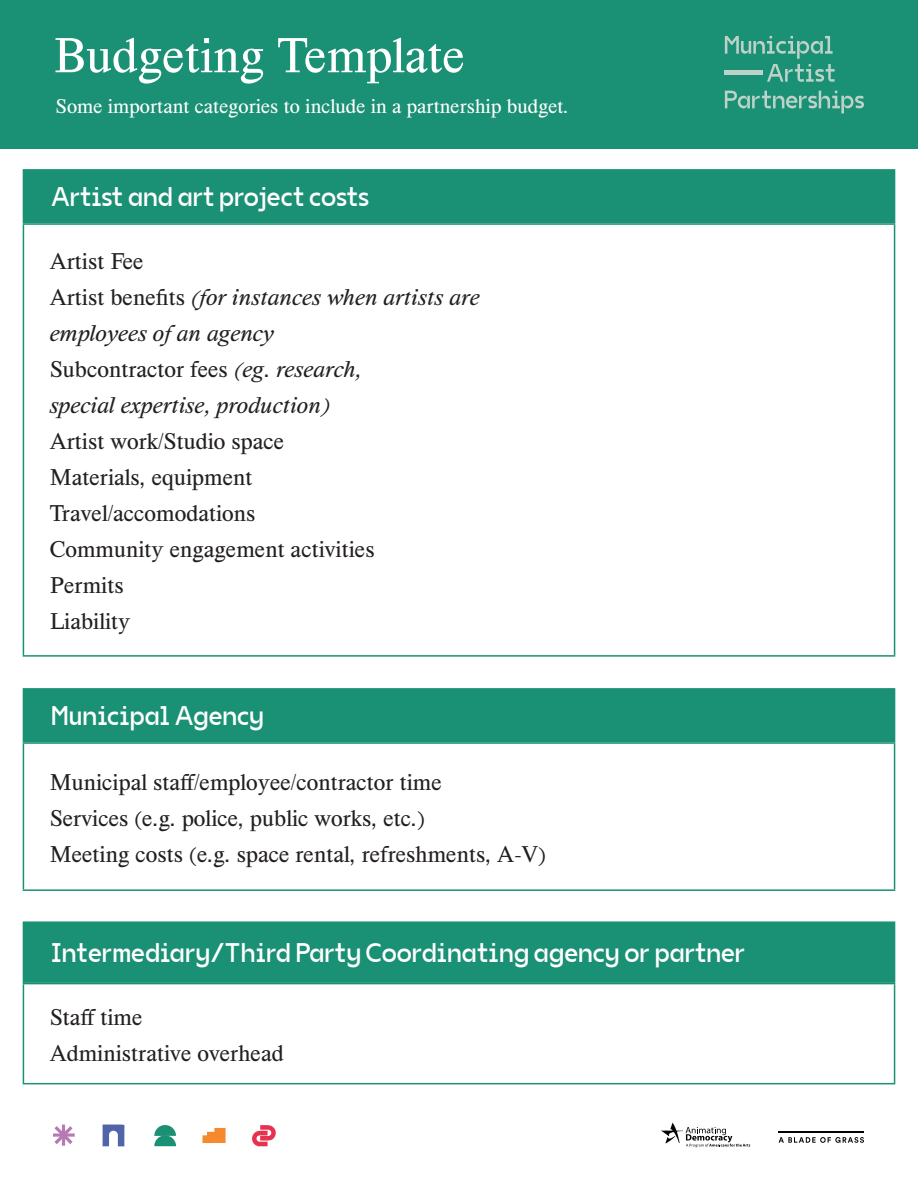
<style>
.page{position:relative;width:918px;height:1188px;background:#fff}
.page>*{position:absolute;margin:0;border:0;box-sizing:border-box;transform-origin:0 0}
.t1{font:51.6px "Happy Timesatthe IKOB";color:#fff}
.t2{font:27px "DGC6001";color:#fff}
.t3{font:24px "Happy Timesatthe IKOB";color:#231f20}
.t4{font:italic 24px "Happy Timesatthe IKOB";color:#231f20}
.t5{font:21px "Happy Timesatthe IKOB";color:#fff}
.s1{font-style:normal}
.s2{font-style:italic}
</style>
<div class="page">
<div style="left:0;top:0;width:918px;height:148px;background:#1a9074"></div>
<svg style="left:725px;top:36px;width:110px;height:46px"></svg>
<svg style="left:725px;top:91px;width:139px;height:22px"></svg>
<hr style="left:724px;top:71px;width:38px;height:4px;background:#bdd3ca">
<div style="left:23px;top:170px;width:872px;height:53px;background:#1a9074"></div>
<div style="left:23px;top:169px;width:872px;height:54px;border:2px solid #1a9074"></div>
<hr style="left:23px;top:223px;width:872px;height:2px;background:#1a9074">
<hr style="left:23px;top:225px;width:1px;height:430px;background:#1a9074">
<hr style="left:894px;top:225px;width:1px;height:430px;background:#1a9074">
<hr style="left:23px;top:655px;width:872px;height:2px;background:#1a9074">
<div style="left:23px;top:689px;width:872px;height:53px;background:#1a9074"></div>
<div style="left:23px;top:688px;width:872px;height:54px;border:2px solid #1a9074"></div>
<hr style="left:23px;top:742px;width:872px;height:2px;background:#1a9074">
<hr style="left:23px;top:744px;width:1px;height:145px;background:#1a9074">
<hr style="left:894px;top:744px;width:1px;height:145px;background:#1a9074">
<hr style="left:23px;top:889px;width:872px;height:2px;background:#1a9074">
<div style="left:23px;top:922px;width:872px;height:60px;background:#1a9074"></div>
<div style="left:23px;top:921px;width:872px;height:62px;border:2px solid #1a9074"></div>
<hr style="left:23px;top:983px;width:872px;height:1px;background:#1a9074">
<hr style="left:23px;top:984px;width:1px;height:99px;background:#1a9074">
<hr style="left:894px;top:984px;width:1px;height:99px;background:#1a9074">
<hr style="left:23px;top:1083px;width:872px;height:1px;background:#1a9074">
<svg style="left:53px;top:1124px;width:22px;height:22px"></svg>
<svg style="left:102px;top:1124px;width:22px;height:22px"></svg>
<svg style="left:154px;top:1125px;width:22px;height:21px"></svg>
<svg style="left:202px;top:1128px;width:24px;height:15px"></svg>
<svg style="left:252px;top:1125px;width:24px;height:21px"></svg>
<hr style="left:779px;top:1131px;width:85px;height:1px;background:#040503">
<svg style="left:779px;top:1137px;width:85px;height:6px"></svg>
<svg style="left:661px;top:1123px;width:89px;height:24px"></svg>
<p class="t1" style="left:53px;top:25px;width:413px">Budgeting Template</p>
<p class="t5" style="left:56px;top:94px;width:515px">Some important categories to include in a partnership budget.</p>
<p class="t2" style="left:51px;top:181px;width:320px">Artist and art project costs</p>
<p class="t3" style="left:50px;top:248px;width:96px">Artist Fee</p>
<p class="t4" style="left:50px;top:284px;width:431px"><span class="s1">Artist benefits</span> (for instances when artists are</p>
<p class="t4" style="left:50px;top:320px;width:226px">employees of an agency</p>
<p class="t3" style="left:50px;top:356px;width:313px">Subcontractor fees <span class="s2">(eg. research,</span></p>
<p class="t4" style="left:50px;top:392px;width:282px">special expertise, production)</p>
<p class="t3" style="left:50px;top:428px;width:236px">Artist work/Studio space</p>
<p class="t3" style="left:50px;top:464px;width:204px">Materials, equipment</p>
<p class="t3" style="left:50px;top:500px;width:207px">Travel/accomodations</p>
<p class="t3" style="left:50px;top:536px;width:327px">Community engagement activities</p>
<p class="t3" style="left:50px;top:572px;width:76px">Permits</p>
<p class="t3" style="left:50px;top:608px;width:82px">Liability</p>
<p class="t2" style="left:51px;top:700px;width:214px">Municipal Agency</p>
<p class="t3" style="left:50px;top:768px;width:394px">Municipal staff/employee/contractor time</p>
<p class="t3" style="left:50px;top:804px;width:377px">Services (e.g. police, public works, etc.)</p>
<p class="t3" style="left:50px;top:840px;width:498px">Meeting costs (e.g. space rental, refreshments, A-V)</p>
<p class="t2" style="left:51px;top:937px;width:696px">Intermediary/Third Party Coordinating agency or partner</p>
<p class="t3" style="left:50px;top:1003px;width:94px">Staff time</p>
<p class="t3" style="left:50px;top:1039px;width:236px">Administrative overhead</p>
</div>
